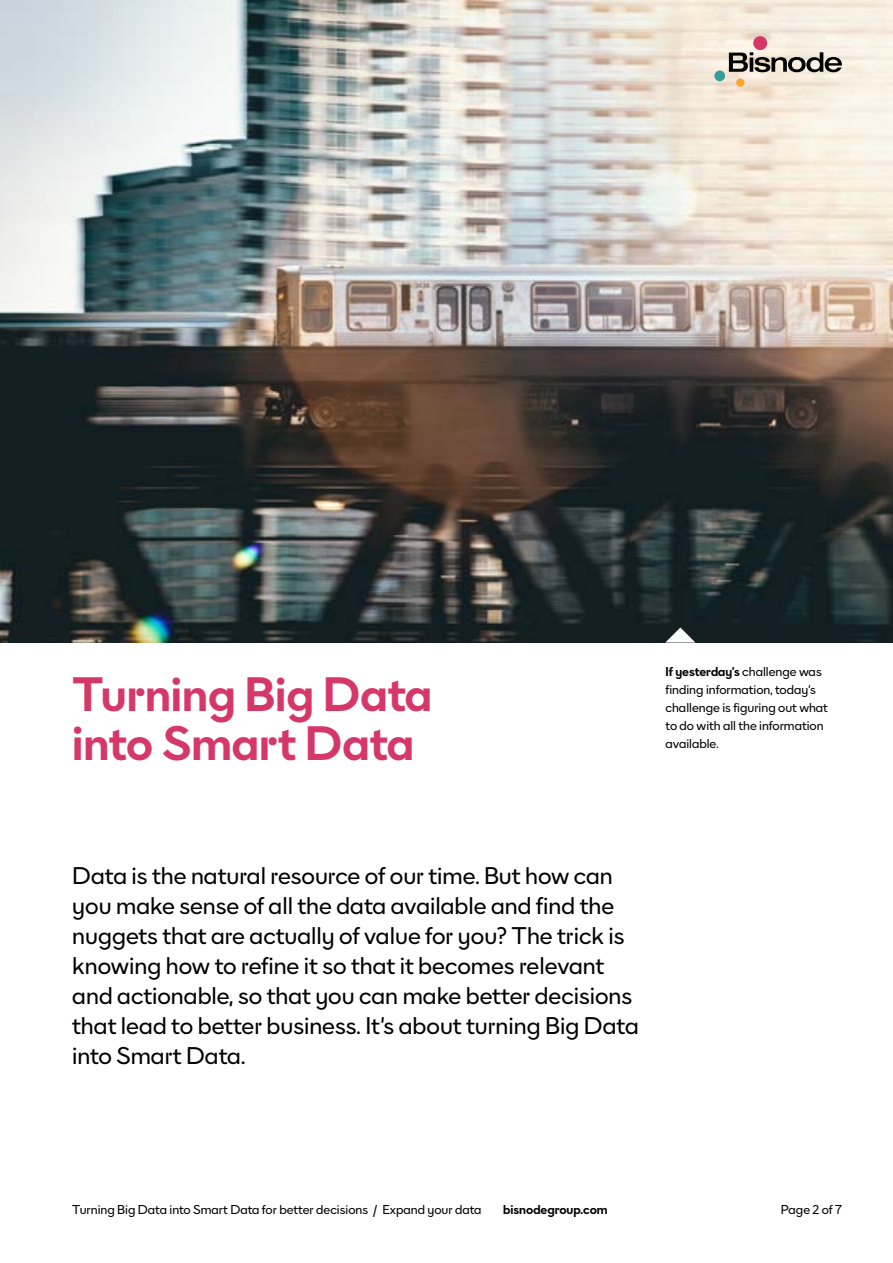
<style>
.page{position:relative;width:893px;height:1263px;background:#fff}
.page>*{position:absolute;margin:0;border:0;box-sizing:border-box;transform-origin:0 0}
.t1{font:700 45px/49.5px "Bisnode Sans";color:#d53868}
.t2{font:22.5px/30px "Bisnode Sans";color:#000}
.t3{font:12px/18px "Bisnode Sans";color:#000}
.t4{font:700 12px "Bisnode Sans";color:#000}
.s1{font-weight:700}
</style>
<div class="page">
<img style="left:0;top:0;width:893px;height:642px">
<svg style="left:665px;top:627px;width:30px;height:15px"></svg>
<div style="left:753px;top:36px;width:14px;height:14px;background:#d53868;border-radius:50%"></div>
<div style="left:714px;top:71px;width:11px;height:10px;background:#329e98;border-radius:50%"></div>
<div style="left:736px;top:78px;width:8px;height:9px;background:#ffa426;border-radius:50%"></div>
<svg style="left:729px;top:52px;width:113px;height:21px;background:#8b867c"></svg>
<h1 class="t1" style="left:72px;top:668px;width:361px">Turning Big Data into Smart Data</h1>
<p class="t3" style="left:665px;top:662px;width:164px"><span class="s1">If yesterday’s</span> challenge was finding information, today’s challenge is figuring out what to do with all the information available.</p>
<p class="t2" style="left:72px;top:860px;width:568px">Data is the natural resource of our time. But how can you make sense of all the data available and find the nuggets that are actually of value for you? The trick is knowing how to refine it so that it becomes relevant and actionable, so that you can make better decisions that lead to better business. It’s about turning Big Data into Smart Data.</p>
<p class="t3" style="left:72px;top:1200px;width:411px">Turning Big Data into Smart Data for better decisions / Expand your data</p>
<p class="t4" style="left:503px;top:1201px;width:106px">bisnodegroup.com</p>
<p class="t3" style="left:781px;top:1200px;width:62px">Page 2 of 7</p>
</div>
